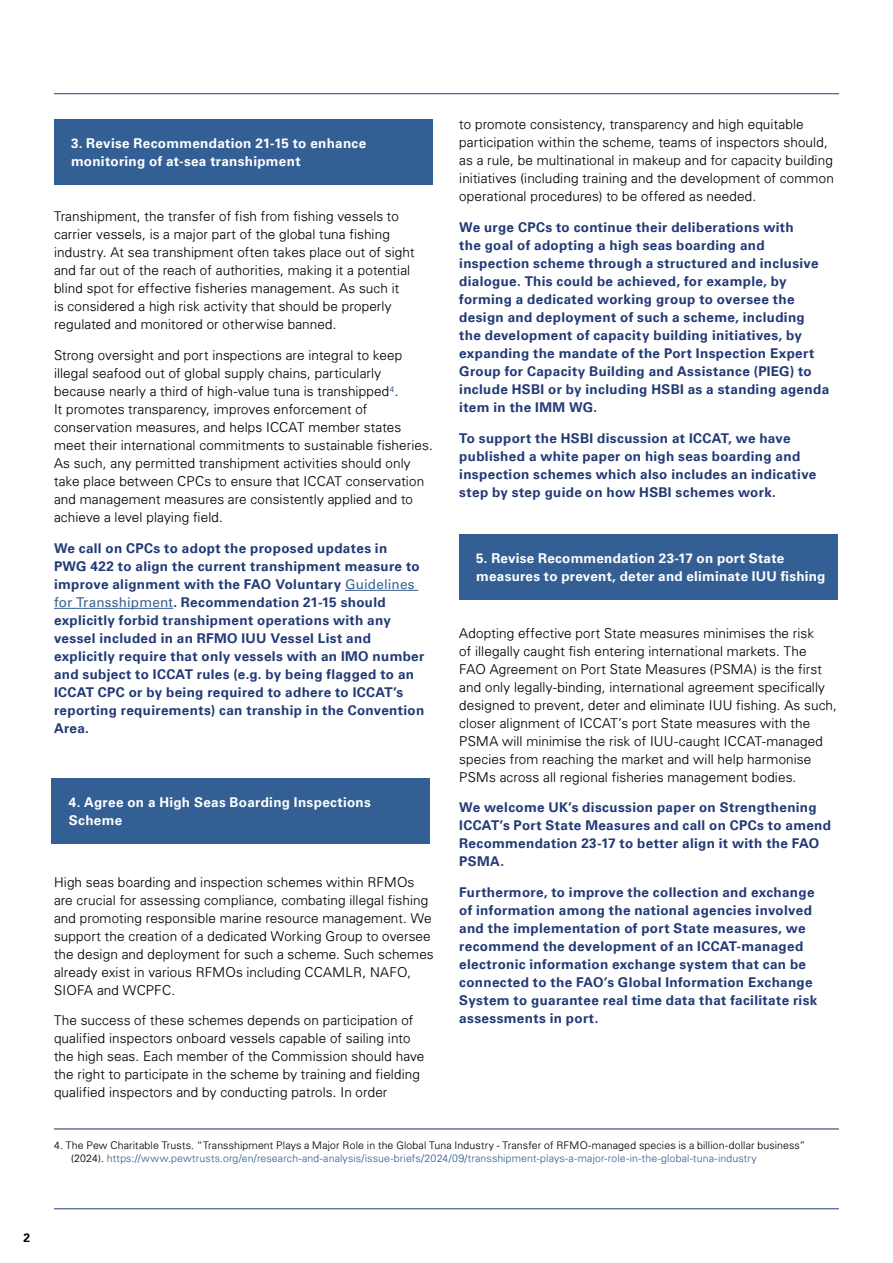
<style>
.page{position:relative;width:893px;height:1263px;background:#fff}
.page>*{position:absolute;margin:0;border:0;box-sizing:border-box;transform-origin:0 0}
.t1{font:300 13.5px/18px "Univers";letter-spacing:.015em;color:#000}
.t2{font:700 13.5px/18px "Univers";letter-spacing:.025em;color:#223a76}
.t3{font:700 13.5px/18px "Univers LT Std";letter-spacing:.02em;color:#fff}
.t4{font:700 12px "Univers";color:#000}
.t5{font:300 10.5px/13.5px "Univers";letter-spacing:.02em;color:#000}
.s1{font-family:"Univers LT Std";font-weight:400;color:#366194}
.s2{color:#366194}
</style>
<div class="page">
<hr style="left:54px;top:1208px;width:785px;height:1px;background:#223a76">
<hr style="left:54px;top:93px;width:785px;height:1px;background:#223a76">
<hr style="left:345px;top:590px;width:73px;height:1px;background:#366194">
<hr style="left:54px;top:608px;width:119px;height:1px;background:#366194">
<div style="left:54px;top:119px;width:378px;height:66px;background:#345f94"></div>
<hr style="left:54px;top:1129px;width:785px;height:1px;background:#1b2f50">
<div style="left:52px;top:778px;width:378px;height:65px;background:#345f94"></div>
<div style="left:459px;top:535px;width:378px;height:65px;background:#345f94"></div>
<p class="t3" style="left:71px;top:134px;width:297px">3. Revise Recommendation 21-15 to enhance monitoring of at-sea transhipment</p>
<p class="t1" style="left:54px;top:207px;width:362px">Transhipment, the transfer of fish from fishing vessels to carrier vessels, is a major part of the global tuna fishing industry. At sea transhipment often takes place out of sight and far out of the reach of authorities, making it a potential blind spot for effective fisheries management. As such it<br>is considered a high risk activity that should be properly regulated and monitored or otherwise banned.</p>
<p class="t1" style="left:54px;top:346px;width:380px">Strong oversight and port inspections are integral to keep illegal seafood out of global supply chains, particularly because nearly a third of high-value tuna is transhipped<sup>4</sup>.<br>It promotes transparency, improves enforcement of conservation measures, and helps ICCAT member states meet their international commitments to sustainable fisheries.<br>As such, any permitted transhipment activities should only take place between CPCs to ensure that ICCAT conservation and management measures are consistently applied and to achieve a level playing field.</p>
<p class="t2" style="left:54px;top:539px;width:372px">We call on CPCs to adopt the proposed updates in<br>PWG 422 to align the current transhipment measure to improve alignment with the FAO Voluntary <span class="s1">Guidelines for Transshipment</span>. Recommendation 21-15 should explicitly forbid transhipment operations with any vessel included in an RFMO IUU Vessel List and explicitly require that only vessels with an IMO number and subject to ICCAT rules (e.g. by being flagged to an ICCAT CPC or by being required to adhere to ICCAT’s reporting requirements) can tranship in the Convention Area.</p>
<p class="t3" style="left:69px;top:793px;width:304px">4. Agree on a High Seas Boarding Inspections<br>Scheme</p>
<p class="t1" style="left:54px;top:872px;width:381px">High seas boarding and inspection schemes within RFMOs are crucial for assessing compliance, combating illegal fishing and promoting responsible marine resource management. We support the creation of a dedicated Working Group to oversee the design and deployment for such a scheme. Such schemes already exist in various RFMOs including CCAMLR, NAFO, SIOFA and WCPFC.</p>
<p class="t1" style="left:54px;top:1011px;width:372px">The success of these schemes depends on participation of qualified inspectors onboard vessels capable of sailing into the high seas. Each member of the Commission should have the right to participate in the scheme by training and fielding qualified inspectors and by conducting patrols. In order</p>
<p class="t1" style="left:459px;top:115px;width:376px">to promote consistency, transparency and high equitable participation within the scheme, teams of inspectors should, as a rule, be multinational in makeup and for capacity building initiatives (including training and the development of common operational procedures) to be offered as needed.</p>
<p class="t2" style="left:459px;top:218px;width:371px">We urge CPCs to continue their deliberations with<br>the goal of adopting a high seas boarding and inspection scheme through a structured and inclusive dialogue. This could be achieved, for example, by forming a dedicated working group to oversee the design and deployment of such a scheme, including the development of capacity building initiatives, by expanding the mandate of the Port Inspection Expert Group for Capacity Building and Assistance (PIEG) to include HSBI or by including HSBI as a standing agenda item in the IMM WG.</p>
<p class="t2" style="left:459px;top:429px;width:359px">To support the HSBI discussion at ICCAT, we have published a white paper on high seas boarding and inspection schemes which also includes an indicative step by step guide on how HSBI schemes work.</p>
<p class="t3" style="left:476px;top:549px;width:351px">5. Revise Recommendation 23-17 on port State measures to prevent, deter and eliminate IUU fishing</p>
<p class="t1" style="left:459px;top:623px;width:379px">Adopting effective port State measures minimises the risk<br>of illegally caught fish entering international markets. The<br>FAO Agreement on Port State Measures (PSMA) is the first and only legally-binding, international agreement specifically designed to prevent, deter and eliminate IUU fishing. As such, closer alignment of ICCAT’s port State measures with the PSMA will minimise the risk of IUU-caught ICCAT-managed species from reaching the market and will help harmonise PSMs across all regional fisheries management bodies.</p>
<p class="t2" style="left:459px;top:799px;width:373px">We welcome UK’s discussion paper on Strengthening ICCAT’s Port State Measures and call on CPCs to amend Recommendation 23-17 to better align it with the FAO PSMA.</p>
<p class="t2" style="left:459px;top:883px;width:360px">Furthermore, to improve the collection and exchange of information among the national agencies involved and the implementation of port State measures, we recommend the development of an ICCAT-managed electronic information exchange system that can be connected to the FAO’s Global Information Exchange System to guarantee real time data that facilitate risk assessments in port.</p>
<p class="t5" style="left:71px;top:1138px;width:736px;text-indent:-17px">4. The Pew Charitable Trusts. “Transshipment Plays a Major Role in the Global Tuna Industry - Transfer of RFMO-managed species is a billion-dollar business” (2024). <span class="s2">https://www.pewtrusts.org/en/research-and-analysis/issue-briefs/2024/09/transshipment-plays-a-major-role-in-the-global-tuna-industry</span></p>
<p class="t4" style="left:23px;top:1231px;width:8px">2</p>
</div>
